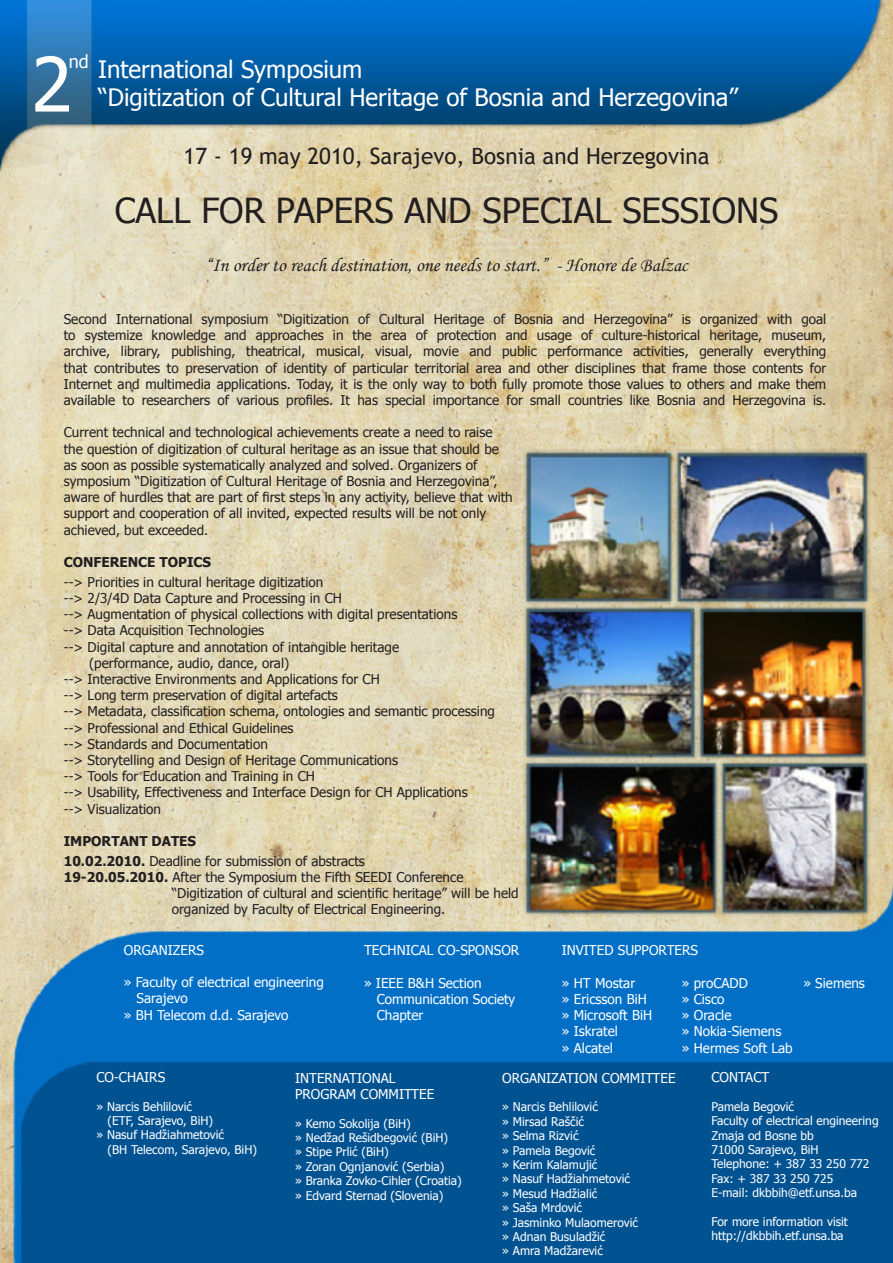
<style>
.page{position:relative;width:893px;height:1263px;background:#fff}
.page>*{position:absolute;margin:0;border:0;box-sizing:border-box;transform-origin:0 0}
.t1{font:75px "Tahoma";color:#fff}
.t2{font:34.5px "Tahoma";color:#231f20}
.t3{font:24px "Tahoma";color:#fff}
.t4{font:22.5px "Trebuchet MS";color:#231f20}
.t5{font:19.5px "Monotype Corsiva";color:#231f20}
.t6{font:18px "Tahoma";color:#fff}
.t7{font:13.5px/16.2px "Tahoma";color:#231f20;text-align:justify}
.t8{font:13.5px/16.2px "Tahoma";color:#fff}
.t9{font:700 13.5px "Tahoma";color:#231f20}
.t10{font:12px "Tahoma";color:#fff}
.s1{font-weight:700}
</style>
<div class="page">
<img style="left:0;top:0;width:893px;height:1263px">
<p class="t6" style="left:69px;top:49px;width:21px">nd</p>
<p class="t1" style="left:31px;top:34px;width:42px">2</p>
<p class="t3" style="left:98px;top:53px;width:266px">International Symposium</p>
<p class="t3" style="left:98px;top:82px;width:641px">“Digitization of Cultural Heritage of Bosnia and Herzegovina”</p>
<p class="t4" style="left:184px;top:143px;width:527px">17 - 19 may 2010, Sarajevo, Bosnia and Herzegovina</p>
<p class="t2" style="left:115px;top:187px;width:665px">CALL FOR PAPERS AND SPECIAL SESSIONS</p>
<p class="t5" style="left:205px;top:253px;width:484px">“In order to reach destination, one needs to start.” - Honore de Balzac</p>
<p class="t7" style="left:64px;top:310px;width:764px">Second International symposium “Digitization of Cultural Heritage of Bosnia and Herzegovina” is organized with goal to systemize knowledge and approaches in the area of protection and usage of culture-historical heritage, museum, archive, library, publishing, theatrical, musical, visual, movie and public performance activities, generally everything that contributes to preservation of identity of particular territorial area and other disciplines that frame those contents for Internet and multimedia applications. Today, it is the only way to both fully promote those values to others and make them available to researchers of various profiles. It has special importance for small countries like Bosnia and Herzegovina is.</p>
<p class="t7" style="left:64px;top:424px;width:430px">Current technical and technological achievements create a need to raise</p>
<p class="t7" style="left:64px;top:440px;width:437px">the question of digitization of cultural heritage as an issue that should be</p>
<p class="t7" style="left:64px;top:456px;width:415px">as soon as possible systematically analyzed and solved. Organizers of</p>
<p class="t7" style="left:64px;top:472px;width:435px">symposium “Digitization of Cultural Heritage of Bosnia and Herzegovina”,</p>
<p class="t7" style="left:64px;top:488px;width:451px">aware of hurdles that are part of first steps in any activity, believe that with</p>
<p class="t7" style="left:64px;top:505px;width:424px">support and cooperation of all invited, expected results will be not only</p>
<p class="t7" style="left:64px;top:521px;width:146px">achieved, but exceeded.</p>
<p class="t9" style="left:64px;top:553px;width:149px">CONFERENCE TOPICS</p>
<p class="t7" style="left:64px;top:573px;width:261px">--&gt; Priorities in cultural heritage digitization</p>
<p class="t7" style="left:64px;top:589px;width:280px">--&gt; 2/3/4D Data Capture and Processing in CH</p>
<p class="t7" style="left:64px;top:605px;width:395px">--&gt; Augmentation of physical collections with digital presentations</p>
<p class="t7" style="left:64px;top:622px;width:202px">--&gt; Data Acquisition Technologies</p>
<p class="t7" style="left:64px;top:638px;width:337px">--&gt; Digital capture and annotation of intangible heritage</p>
<p class="t7" style="left:89px;top:654px;width:202px">(performance, audio, dance, oral)</p>
<p class="t7" style="left:64px;top:670px;width:317px">--&gt; Interactive Environments and Applications for CH</p>
<p class="t7" style="left:64px;top:686px;width:276px">--&gt; Long term preservation of digital artefacts</p>
<p class="t7" style="left:64px;top:703px;width:433px">--&gt; Metadata, classification schema, ontologies and semantic processing</p>
<p class="t7" style="left:64px;top:719px;width:231px">--&gt; Professional and Ethical Guidelines</p>
<p class="t7" style="left:64px;top:735px;width:206px">--&gt; Standards and Documentation</p>
<p class="t7" style="left:64px;top:751px;width:336px">--&gt; Storytelling and Design of Heritage Communications</p>
<p class="t7" style="left:64px;top:767px;width:253px">--&gt; Tools for Education and Training in CH</p>
<p class="t7" style="left:64px;top:784px;width:405px">--&gt; Usability, Effectiveness and Interface Design for CH Applications</p>
<p class="t7" style="left:64px;top:800px;width:99px">--&gt; Visualization</p>
<p class="t9" style="left:64px;top:832px;width:134px">IMPORTANT DATES</p>
<p class="t7" style="left:64px;top:852px;width:303px"><span class="s1">10.02.2010.</span> Deadline for submission of abstracts</p>
<p class="t7" style="left:172px;top:868px;width:348px;text-align:left;text-indent:-108px"><span class="s1">19-20.05.2010.</span> After the Symposium the Fifth SEEDI Conference “Digitization of cultural and scientific heritage” will be held organized by Faculty of Electrical Engineering.</p>
<p class="t8" style="left:124px;top:941px;width:82px">ORGANIZERS</p>
<p class="t8" style="left:137px;top:973px;width:189px;text-indent:-13px">» Faculty of electrical engineering<br>Sarajevo</p>
<p class="t8" style="left:124px;top:1006px;width:166px">» BH Telecom d.d. Sarajevo</p>
<p class="t8" style="left:364px;top:941px;width:157px">TECHNICAL CO-SPONSOR</p>
<p class="t8" style="left:364px;top:974px;width:119px">» IEEE B&amp;H Section</p>
<p class="t8" style="left:377px;top:990px;width:140px">Communication Society</p>
<p class="t8" style="left:377px;top:1006px;width:48px">Chapter</p>
<p class="t8" style="left:562px;top:942px;width:138px">INVITED SUPPORTERS</p>
<p class="t8" style="left:562px;top:974px;width:75px">» HT Mostar</p>
<p class="t8" style="left:562px;top:990px;width:87px">» Ericsson BiH</p>
<p class="t8" style="left:562px;top:1006px;width:92px">» Microsoft BiH</p>
<p class="t8" style="left:562px;top:1023px;width:58px">» Iskratel</p>
<p class="t8" style="left:562px;top:1039px;width:53px">» Alcatel</p>
<p class="t8" style="left:682px;top:974px;width:68px">» proCADD</p>
<p class="t8" style="left:682px;top:990px;width:44px">» Cisco</p>
<p class="t8" style="left:682px;top:1006px;width:51px">» Oracle</p>
<p class="t8" style="left:682px;top:1023px;width:101px">» Nokia-Siemens</p>
<p class="t8" style="left:682px;top:1039px;width:112px">» Hermes Soft Lab</p>
<p class="t8" style="left:803px;top:974px;width:63px">» Siemens</p>
<p class="t8" style="left:96px;top:1068px;width:70px">CO-CHAIRS</p>
<p class="t10" style="left:96px;top:1098px;width:97px">» Narcis Behlilović</p>
<p class="t10" style="left:108px;top:1112px;width:107px">(ETF, Sarajevo, BiH)</p>
<p class="t10" style="left:96px;top:1127px;width:129px">» Nasuf Hadžiahmetović</p>
<p class="t10" style="left:108px;top:1141px;width:151px">(BH Telecom, Sarajevo, BiH)</p>
<p class="t8" style="left:295px;top:1069px;width:102px">INTERNATIONAL</p>
<p class="t8" style="left:295px;top:1085px;width:141px">PROGRAM COMMITTEE</p>
<p class="t10" style="left:295px;top:1115px;width:117px">» Kemo Sokolija (BiH)</p>
<p class="t10" style="left:295px;top:1129px;width:155px">» Nedžad Rešidbegović (BiH)</p>
<p class="t10" style="left:295px;top:1144px;width:95px">» Stipe Prlić (BiH)</p>
<p class="t10" style="left:295px;top:1158px;width:151px">» Zoran Ognjanović (Serbia)</p>
<p class="t10" style="left:295px;top:1173px;width:168px">» Branka Zovko-Cihler (Croatia)</p>
<p class="t10" style="left:295px;top:1187px;width:150px">» Edvard Sternad (Slovenia)</p>
<p class="t8" style="left:502px;top:1069px;width:175px">ORGANIZATION COMMITTEE</p>
<p class="t10" style="left:502px;top:1099px;width:97px">» Narcis Behlilović</p>
<p class="t10" style="left:502px;top:1113px;width:83px">» Mirsad Raščić</p>
<p class="t10" style="left:502px;top:1128px;width:78px">» Selma Rizvić</p>
<p class="t10" style="left:502px;top:1142px;width:95px">» Pamela Begović</p>
<p class="t10" style="left:502px;top:1156px;width:97px">» Kerim Kalamujić</p>
<p class="t10" style="left:502px;top:1171px;width:129px">» Nasuf Hadžiahmetović</p>
<p class="t10" style="left:502px;top:1185px;width:97px">» Mesud Hadžialić</p>
<p class="t10" style="left:502px;top:1200px;width:81px">» Saša Mrdović</p>
<p class="t10" style="left:502px;top:1214px;width:137px">» Jasminko Mulaomerović</p>
<p class="t10" style="left:502px;top:1228px;width:105px">» Adnan Busuladžić</p>
<p class="t10" style="left:502px;top:1243px;width:102px">» Amra Madžarević</p>
<p class="t8" style="left:711px;top:1068px;width:59px">CONTACT</p>
<p class="t10" style="left:711px;top:1098px;width:84px">Pamela Begović</p>
<p class="t10" style="left:711px;top:1113px;width:169px">Faculty of electrical engineering</p>
<p class="t10" style="left:711px;top:1127px;width:104px">Zmaja od Bosne bb</p>
<p class="t10" style="left:711px;top:1141px;width:109px">71000 Sarajevo, BiH</p>
<p class="t10" style="left:711px;top:1156px;width:159px">Telephone: + 387 33 250 772</p>
<p class="t10" style="left:711px;top:1170px;width:123px">Fax: + 387 33 250 725</p>
<p class="t10" style="left:711px;top:1185px;width:147px">E-mail: dkbbih@etf.unsa.ba</p>
<p class="t10" style="left:711px;top:1213px;width:138px">For more information visit</p>
<p class="t10" style="left:711px;top:1228px;width:134px">http://dkbbih.etf.unsa.ba</p>
</div>
